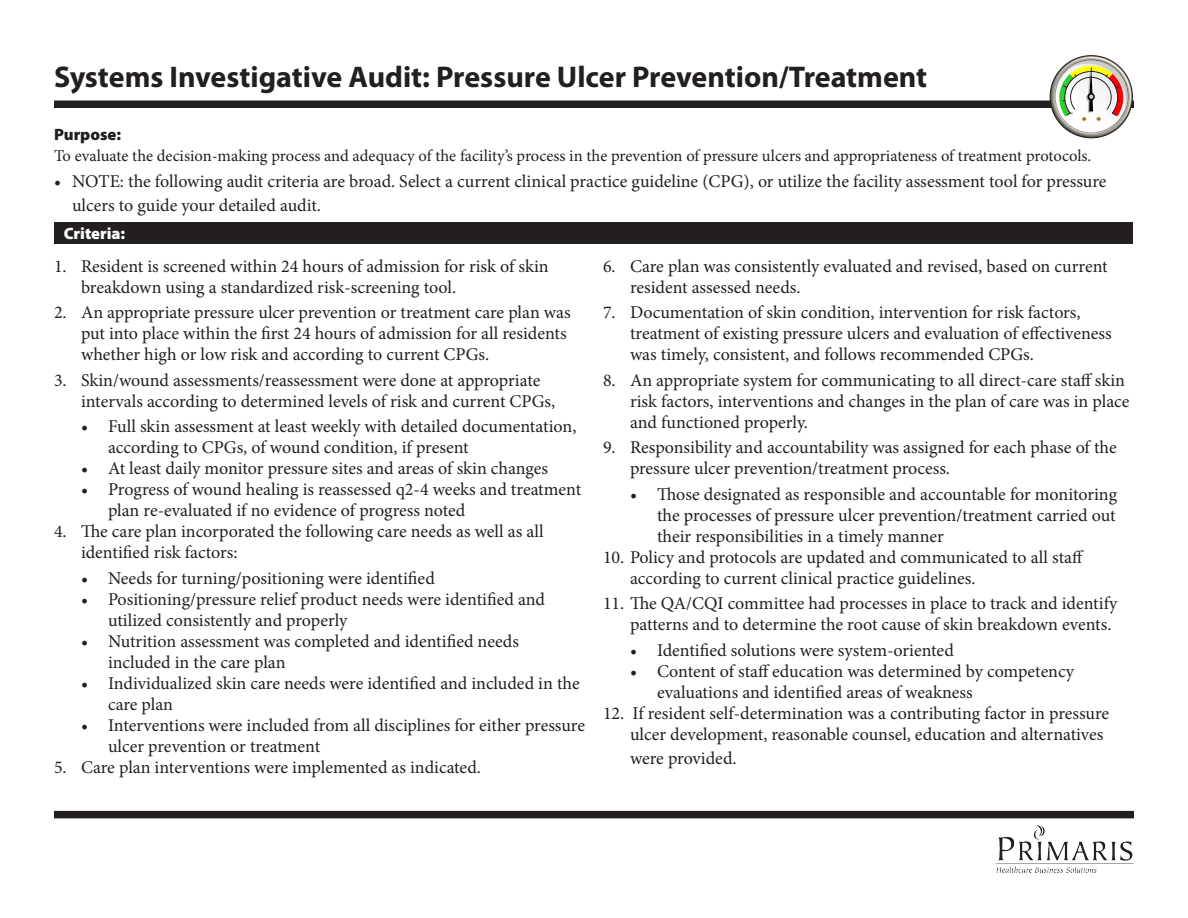
<style>
.page{position:relative;width:1188px;height:918px;background:#fff}
.page>*{position:absolute;margin:0;border:0;box-sizing:border-box;transform-origin:0 0}
.t1{font:700 30px "Myriad Pro";color:#231f20}
.Indent{font:18px/21px "Minion Pro";color:#231f20}
.indent_2{font:18px/21px "Minion Pro";color:#231f20}
.FG_flow_paragraph{font:16.5px "Minion Pro";letter-spacing:-.005em;color:#231f20}
.t2{font:900 16.5px "Myriad Pro";letter-spacing:-.005em;color:#fff}
.FG_flow_paragraph-2{font:900 16.5px "Myriad Pro";color:#231f20}
</style>
<div class="page">
<div style="left:54px;top:100px;width:1080px;height:8px;background:#231f20"></div>
<img style="left:997px;top:825px;width:137px;height:47px">
<div style="left:55px;top:222px;width:1078px;height:22px;background:#231f20"></div>
<svg style="left:1051px;top:57px;width:80px;height:80px"></svg>
<svg style="left:1055px;top:61px;width:72px;height:72px"></svg>
<svg style="left:1059px;top:57px;width:71px;height:64px"></svg>
<div style="left:54px;top:811px;width:1080px;height:7px;background:#231f20"></div>
<p class="t1" style="left:54px;top:57px;width:875px">Systems Investigative Audit: Pressure Ulcer Prevention/Treatment</p>
<p class="FG_flow_paragraph-2" style="left:54px;top:124px;width:69px">Purpose:</p>
<p class="FG_flow_paragraph" style="left:54px;top:145px;width:1039px">To evaluate the decision-making process and adequacy of the facility’s process in the prevention of pressure ulcers and appropriateness of treatment protocols.</p>
<p class="Indent" style="left:72px;top:169px;width:1036px;line-height:24px;text-indent:-18px">• NOTE: the following audit criteria are broad. Select a current clinical practice guideline (CPG), or utilize the facility assessment tool for pressure ulcers to guide your detailed audit.</p>
<p class="t2" style="left:64px;top:223px;width:63px">Criteria:</p>
<p class="Indent" style="left:81px;top:256px;width:469px;text-indent:-27px">1. Resident is screened within 24 hours of admission for risk of skin breakdown using a standardized risk-screening tool.</p>
<p class="Indent" style="left:81px;top:302px;width:491px;text-indent:-27px">2. An appropriate pressure ulcer prevention or treatment care plan was put into place within the first 24 hours of admission for all residents whether high or low risk and according to current CPGs.</p>
<p class="Indent" style="left:81px;top:370px;width:476px;text-indent:-27px">3. Skin/wound assessments/reassessment were done at appropriate intervals according to determined levels of risk and current CPGs,</p>
<p class="indent_2" style="left:108px;top:416px;width:470px;text-indent:-27px">• Full skin assessment at least weekly with detailed documentation, according to CPGs, of wound condition, if present</p>
<p class="indent_2" style="left:81px;top:458px;width:469px">• At least daily monitor pressure sites and areas of skin changes</p>
<p class="indent_2" style="left:108px;top:479px;width:475px;text-indent:-27px">• Progress of wound healing is reassessed q2-4 weeks and treatment plan re-evaluated if no evidence of progress noted</p>
<p class="Indent" style="left:81px;top:521px;width:464px;text-indent:-27px">4. The care plan incorporated the following care needs as well as all identified risk factors:</p>
<p class="indent_2" style="left:81px;top:568px;width:355px">• Needs for turning/positioning were identified</p>
<p class="indent_2" style="left:108px;top:589px;width:439px;text-indent:-27px">• Positioning/pressure relief product needs were identified and utilized consistently and properly</p>
<p class="indent_2" style="left:108px;top:631px;width:412px;text-indent:-27px">• Nutrition assessment was completed and identified needs included in the care plan</p>
<p class="indent_2" style="left:108px;top:673px;width:473px;text-indent:-27px">• Individualized skin care needs were identified and included in the care plan</p>
<p class="indent_2" style="left:108px;top:715px;width:479px;text-indent:-27px">• Interventions were included from all disciplines for either pressure ulcer prevention or treatment</p>
<p class="Indent" style="left:54px;top:757px;width:428px">5. Care plan interventions were implemented as indicated.</p>
<p class="Indent" style="left:630px;top:256px;width:479px;text-indent:-27px">6. Care plan was consistently evaluated and revised, based on current resident assessed needs.</p>
<p class="Indent" style="left:630px;top:302px;width:483px;text-indent:-27px">7. Documentation of skin condition, intervention for risk factors, treatment of existing pressure ulcers and evaluation of effectiveness was timely, consistent, and follows recommended CPGs.</p>
<p class="Indent" style="left:630px;top:370px;width:501px;text-indent:-27px">8. An appropriate system for communicating to all direct-care staff skin risk factors, interventions and changes in the plan of care was in place and functioned properly.</p>
<p class="Indent" style="left:630px;top:437px;width:488px;text-indent:-27px">9. Responsibility and accountability was assigned for each phase of the pressure ulcer prevention/treatment process.</p>
<p class="indent_2" style="left:657px;top:484px;width:462px;text-align:justify;text-indent:-27px">• Those designated as responsible and accountable for monitoring the processes of pressure ulcer prevention/treatment carried out their responsibilities in a timely manner</p>
<p class="Indent" style="left:630px;top:547px;width:455px;text-indent:-27px">10. Policy and protocols are updated and communicated to all staff according to current clinical practice guidelines.</p>
<p class="Indent" style="left:630px;top:593px;width:489px;text-indent:-27px">11. The QA/CQI committee had processes in place to track and identify patterns and to determine the root cause of skin breakdown events.</p>
<p class="indent_2" style="left:630px;top:640px;width:325px">• Identified solutions were system-oriented</p>
<p class="indent_2" style="left:657px;top:661px;width:419px;text-indent:-27px">• Content of staff education was determined by competency evaluations and identified areas of weakness</p>
<p class="Indent" style="left:630px;top:703px;width:481px;text-indent:-27px">12. If resident self-determination was a contributing factor in pressure ulcer development, reasonable counsel, education and alternatives</p>
<p class="Indent" style="left:630px;top:748px;width:108px">were provided.</p>
</div>
